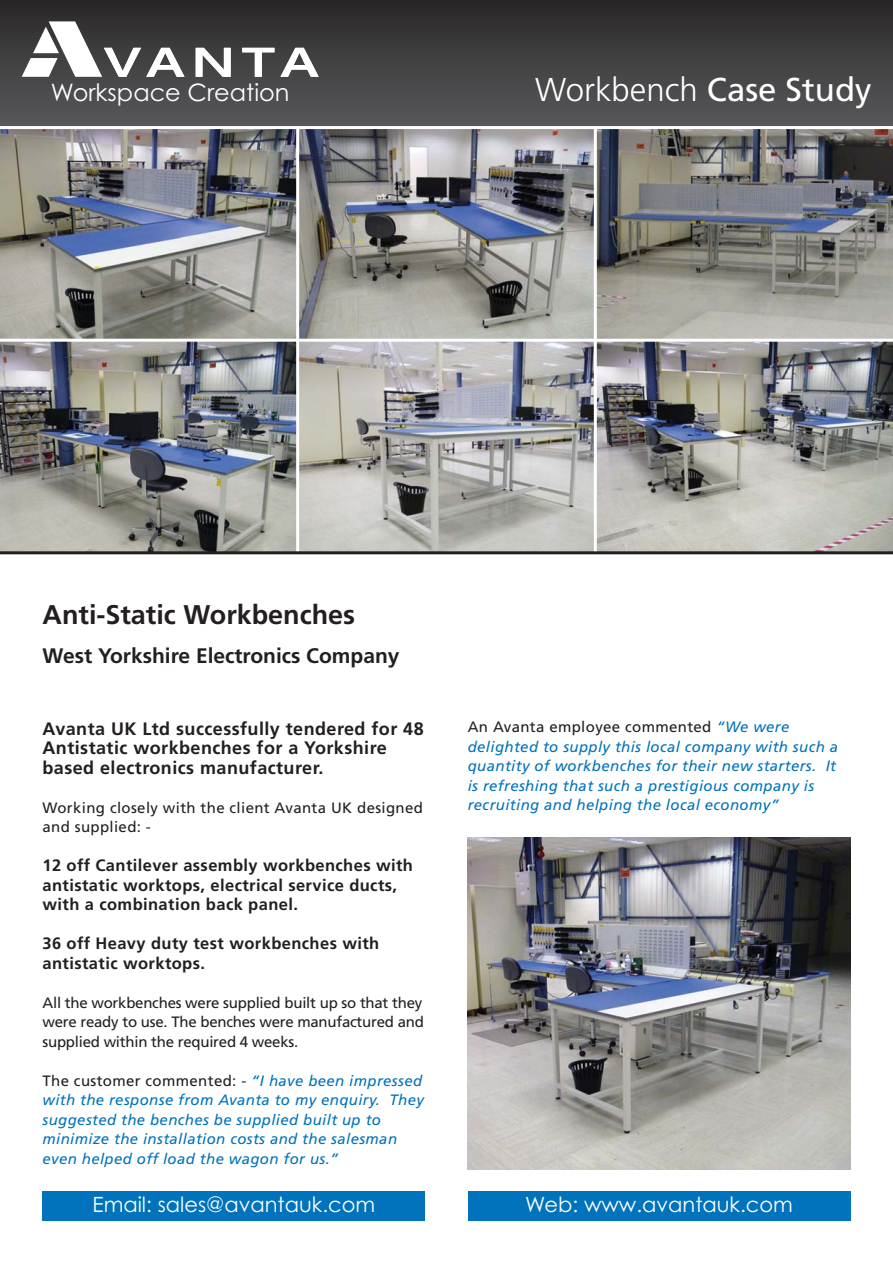
<style>
.page{position:relative;width:893px;height:1263px;background:#fff}
.page>*{position:absolute;margin:0;border:0;box-sizing:border-box;transform-origin:0 0}
.t1{font:300 33px "Frutiger";color:#fff}
.t2{font:700 27px "Frutiger";color:#231f20}
.t3{font:24px "Century Gothic";color:#fff}
.t4{font:21px "Century Gothic";color:#fff}
.t5{font:700 21px "Frutiger";color:#231f20}
.t6{font:700 18px/19.5px "Frutiger";letter-spacing:.025em;color:#231f20}
.t7{font:700 16.5px/19.5px "Frutiger";letter-spacing:.025em;color:#231f20}
.t8{font:italic 15px/19.5px "Frutiger";letter-spacing:.025em;color:#0073bc}
.t9{font:15px/19.5px "Frutiger";letter-spacing:.01em;color:#231f20}
.s1{font-weight:400}
.s2{font-style:normal;color:#231f20}
</style>
<div class="page">
<img style="left:0;top:129px;width:296px;height:210px">
<img style="left:299px;top:129px;width:295px;height:210px">
<svg style="left:597px;top:129px;width:296px;height:210px"></svg>
<img style="left:0;top:342px;width:296px;height:209px">
<svg style="left:299px;top:342px;width:295px;height:209px"></svg>
<img style="left:597px;top:342px;width:296px;height:209px">
<div style="left:468px;top:1191px;width:382px;height:29px;background:#0073bc"></div>
<div style="left:43px;top:1191px;width:382px;height:29px;background:#0073bc"></div>
<div style="left:0;top:0;width:893px;height:128px;background:linear-gradient(to bottom,#2a2829,#58595b)"></div>
<hr style="left:0;top:126px;width:893px;height:3px;background:#fff">
<svg style="left:22px;top:21px;width:297px;height:56px"></svg>
<hr style="left:0;top:551px;width:893px;height:3px;background:#231f20">
<img style="left:468px;top:837px;width:382px;height:332px">
<h3 class="t3" style="left:51px;top:79px;width:240px">Workspace Creation</h3>
<h1 class="t1" style="left:535px;top:77px;width:338px">Workbench <span class="s1">Case Study</span></h1>
<h2 class="t2" style="left:43px;top:604px;width:314px">Anti-Static Workbenches</h2>
<h3 class="t5" style="left:43px;top:647px;width:359px">West Yorkshire Electronics Company</h3>
<p class="t6" style="left:43px;top:720px;width:383px">Avanta UK Ltd successfully tendered for 48<br>Antistatic workbenches for a Yorkshire based electronics manufacturer.</p>
<p class="t9" style="left:43px;top:799px;width:382px">Working closely with the client Avanta UK designed and supplied: -</p>
<p class="t7" style="left:43px;top:857px;width:372px">12 off Cantilever assembly workbenches with antistatic worktops, electrical service ducts, with a combination back panel.</p>
<p class="t7" style="left:43px;top:935px;width:338px">36 off Heavy duty test workbenches with antistatic worktops.</p>
<p class="t9" style="left:43px;top:994px;width:383px;text-align:justify">All the workbenches were supplied built up so that they were ready to use. The benches were manufactured and supplied within the required 4 weeks.</p>
<p class="t8" style="left:43px;top:1072px;width:383px"><span class="s2">The customer commented: -</span> “I have been impressed with the response from Avanta to my enquiry. They suggested the benches be supplied built up to minimize the installation costs and the salesman even helped off load the wagon for us.”</p>
<p class="t8" style="left:468px;top:718px;width:372px"><span class="s2">An Avanta employee commented</span> “We were delighted to supply this local company with such a quantity of workbenches for their new starters. It is refreshing that such a prestigious company is recruiting and helping the local economy”</p>
<h3 class="t4" style="left:92px;top:1193px;width:284px">Email: sales@avantauk.com</h3>
<h3 class="t4" style="left:525px;top:1193px;width:269px">Web: www.avantauk.com</h3>
</div>
